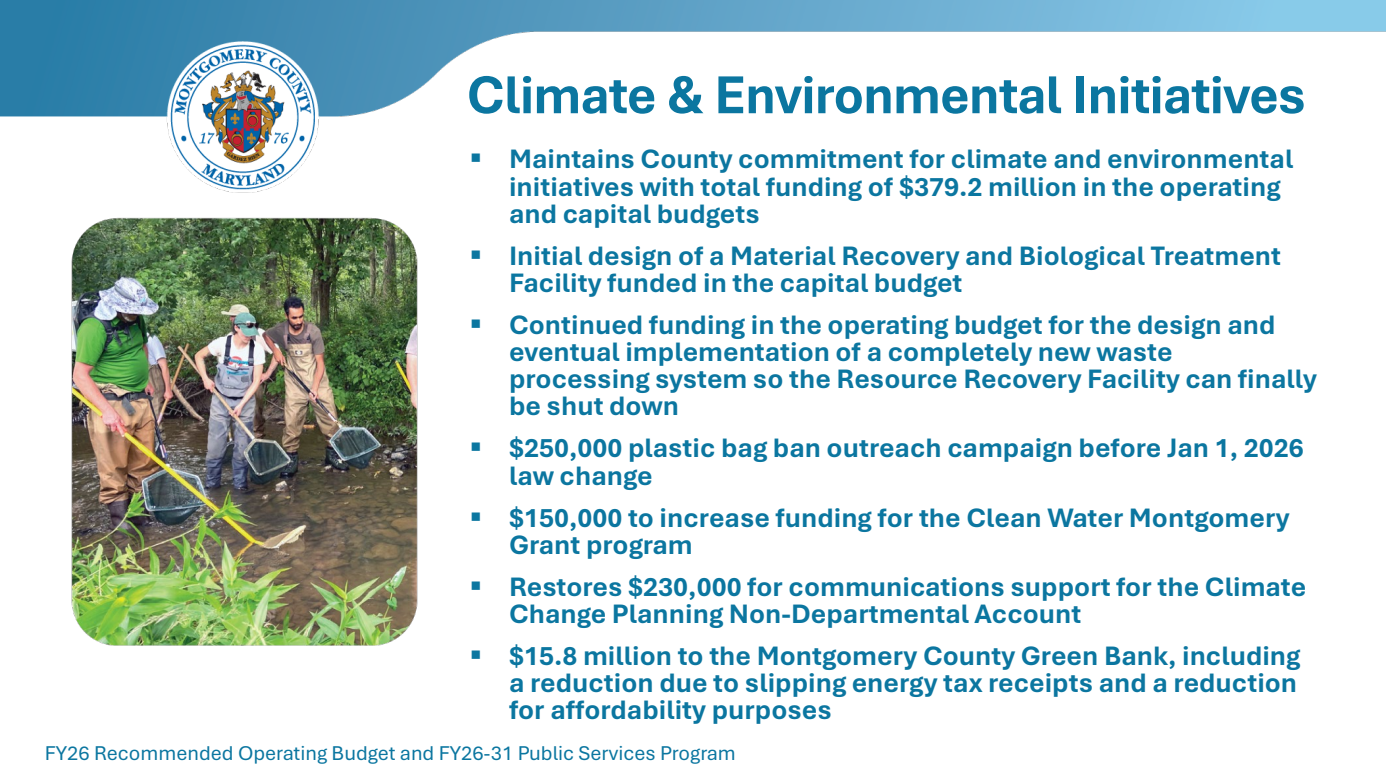
<style>
.page{position:relative;width:1386px;height:780px;background:#fff}
.page>*{position:absolute;margin:0;border:0;box-sizing:border-box;transform-origin:0 0}
.t1{font:700 56px "Aptos Display";color:#0b76a0}
.t2{font:700 28px/27.1px "Aptos";color:#0b76a0}
.t3{font:21px "Aptos";color:#0b76a0}
</style>
<div class="page">
<img style="left:0;top:0;width:1385px;height:193px">
<img style="left:71px;top:217px;width:347px;height:429px">
<h2 class="t1" style="left:467px;top:57px;width:840px">Climate &amp; Environmental Initiatives</h2>
<p class="t2" style="left:509px;top:144px;width:785px;text-indent:-39px">▪ Maintains County commitment for climate and environmental initiatives with total funding of $379.2 million in the operating and capital budgets</p>
<p class="t2" style="left:509px;top:241px;width:773px;text-indent:-39px">▪ Initial design of a Material Recovery and Biological Treatment<br>Facility funded in the capital budget</p>
<p class="t2" style="left:509px;top:310px;width:809px;text-indent:-39px">▪ Continued funding in the operating budget for the design and eventual implementation of a completely new waste processing system so the Resource Recovery Facility can finally be shut down</p>
<p class="t2" style="left:509px;top:433px;width:796px;text-indent:-39px">▪ $250,000 plastic bag ban outreach campaign before Jan 1, 2026 law change</p>
<p class="t2" style="left:509px;top:502px;width:782px;text-indent:-39px">▪ $150,000 to increase funding for the Clean Water Montgomery<br>Grant program</p>
<p class="t2" style="left:509px;top:571px;width:798px;text-indent:-39px">▪ Restores $230,000 for communications support for the Climate<br>Change Planning Non-Departmental Account</p>
<p class="t2" style="left:509px;top:641px;width:793px;text-align:justify;text-indent:-39px">▪ $15.8 million to the Montgomery County Green Bank, including a reduction due to slipping energy tax receipts and a reduction for affordability purposes</p>
<p class="t3" style="left:45px;top:738px;width:692px">FY26 Recommended Operating Budget and FY26-31 Public Services Program</p>
</div>
